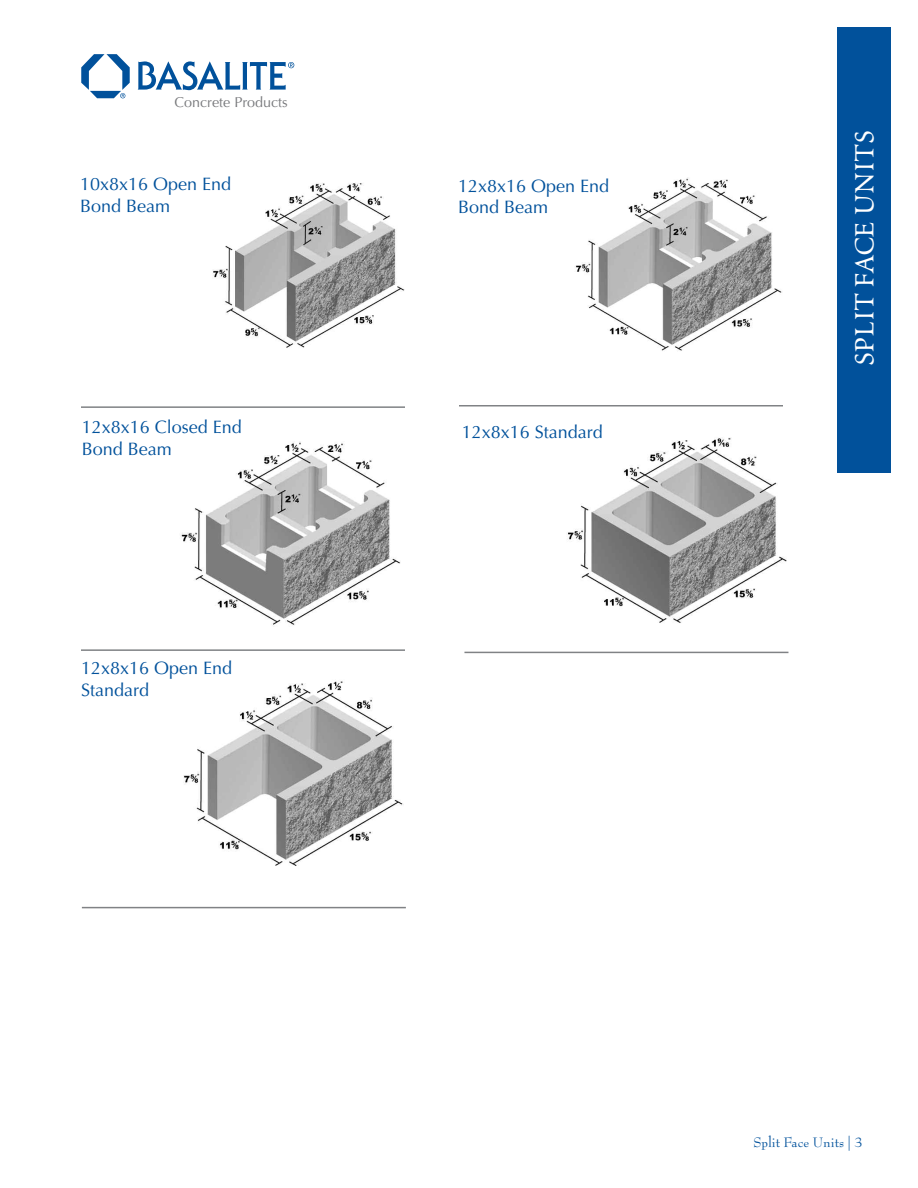
<style>
.page{position:relative;width:918px;height:1188px;background:#fff}
.page>*{position:absolute;margin:0;border:0;box-sizing:border-box;transform-origin:0 0}
.t1{font:36px "Poetica Chancery IV";color:#fff}
.t2{font:18px/21.6px "Optima LT Std";color:#01519b}
.t3{font:15px "Bernhard Modern Std";color:#01519b}
.t4{font:14.4px "Optima LT Std";color:#78797c}
</style>
<div class="page">
<img style="left:181px;top:442px;width:220px;height:183px">
<img style="left:183px;top:681px;width:220px;height:185px">
<img style="left:568px;top:438px;width:219px;height:185px">
<hr style="left:81px;top:406px;width:324px;height:2px;background:#808285">
<hr style="left:81px;top:649px;width:324px;height:2px;background:#808285">
<svg style="left:138px;top:61px;width:156px;height:29px"></svg>
<svg style="left:81px;top:54px;width:49px;height:44px"></svg>
<div style="left:837px;top:27px;width:54px;height:445px;background:#01519b"></div>
<hr style="left:459px;top:405px;width:324px;height:1px;background:#808285">
<hr style="left:464px;top:652px;width:324px;height:1px;background:#808285">
<hr style="left:82px;top:907px;width:324px;height:1px;background:#808285">
<img style="left:213px;top:183px;width:191px;height:165px">
<img style="left:575px;top:177px;width:207px;height:174px">
<p class="t4" style="left:175px;top:97px;width:115px">Concrete Products</p>
<p class="t2" style="left:80px;top:175px;width:153px">10x8x16 Open End<br>Bond Beam</p>
<p class="t2" style="left:458px;top:177px;width:153px">12x8x16 Open End<br>Bond Beam</p>
<p class="t2" style="left:82px;top:418px;width:162px">12x8x16 Closed End<br>Bond Beam</p>
<p class="t2" style="left:81px;top:659px;width:153px">12x8x16 Open End<br>Standard</p>
<p class="t2" style="left:462px;top:423px;width:143px">12x8x16 Standard</p>
<h1 class="t1" style="left:848px;top:366px;width:237px;rotate:-90deg">SPLIT FACE UNITS</h1>
<p class="t3" style="left:753px;top:1136px;width:111px">Split Face Units | 3</p>
</div>
